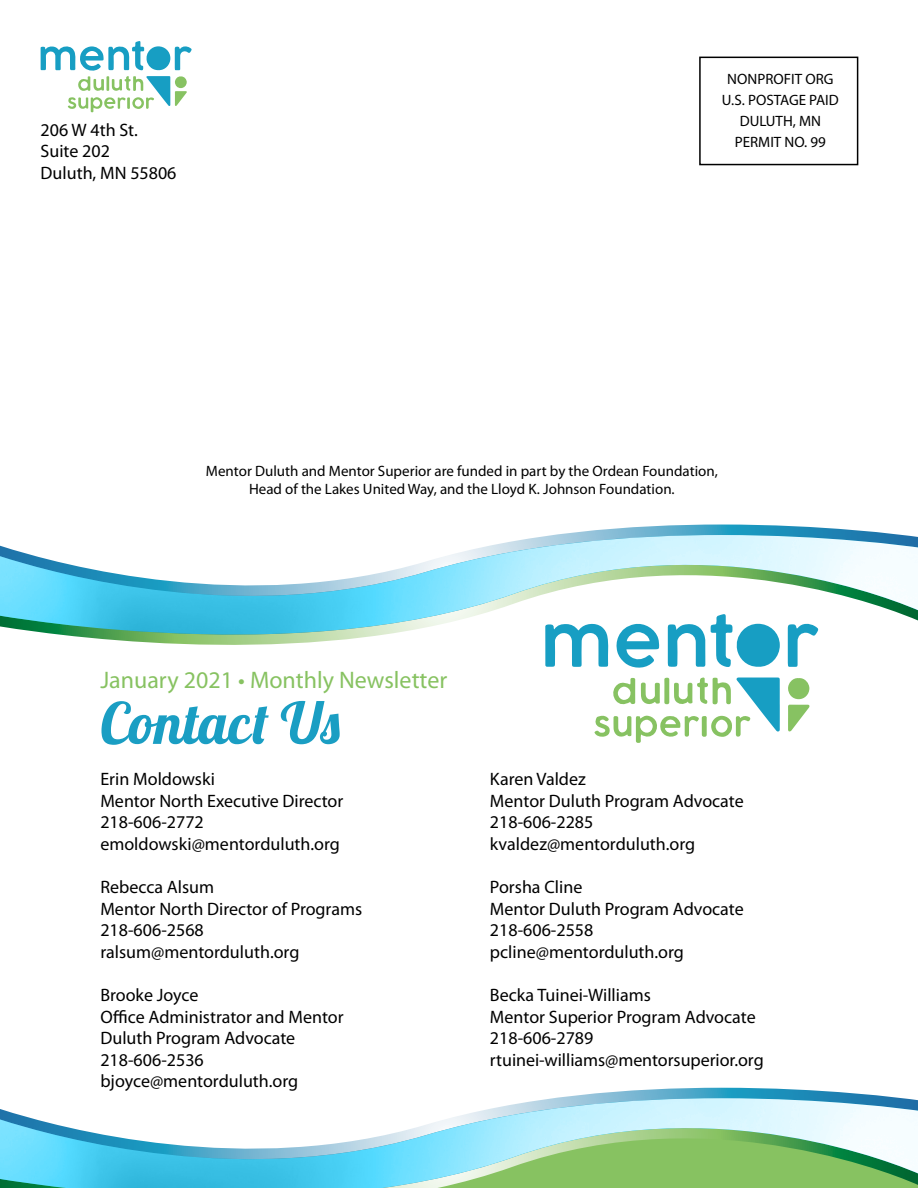
<style>
.page{position:relative;width:918px;height:1188px;background:#fff}
.page>*{position:absolute;margin:0;border:0;box-sizing:border-box;transform-origin:0 0}
.t1{font:57px "Lobster";color:#1a9ec3}
.t2{font:24px "Myriad Pro";color:#87c261}
.t3{font:18px/21.6px "Myriad Pro";color:#000}
.t4{font:15px/21px "Myriad Pro";color:#000;text-align:center}
</style>
<div class="page">
<svg style="left:41px;top:41px;width:151px;height:71px"></svg>
<svg style="left:72px;top:524px;width:812px;height:141px"></svg>
<img style="left:0;top:533px;width:918px;height:103px">
<svg style="left:545px;top:622px;width:64px;height:45px"></svg>
<svg style="left:616px;top:622px;width:43px;height:46px"></svg>
<svg style="left:788px;top:623px;width:31px;height:44px"></svg>
<svg style="left:668px;top:614px;width:112px;height:53px"></svg>
<svg style="left:788px;top:678px;width:22px;height:21px"></svg>
<svg style="left:788px;top:705px;width:22px;height:27px"></svg>
<svg style="left:594px;top:677px;width:186px;height:66px"></svg>
<svg style="left:564px;top:1087px;width:327px;height:10px"></svg>
<img style="left:0;top:1097px;width:918px;height:91px">
<div style="left:699px;top:57px;width:159px;height:108px;border:2px solid #000"></div>
<p class="t3" style="left:41px;top:119px;width:137px">206 W 4th St.<br>Suite 202<br>Duluth, MN 55806</p>
<p class="t4" style="left:722px;top:68px;width:118px">NONPROFIT ORG<br>U.S. POSTAGE PAID<br>DULUTH, MN<br>PERMIT NO. 99</p>
<p class="t4" style="left:206px;top:461px;width:513px;line-height:18px">Mentor Duluth and Mentor Superior are funded in part by the Ordean Foundation,<br>Head of the Lakes United Way, and the Lloyd K. Johnson Foundation.</p>
<h2 class="t2" style="left:100px;top:666px;width:348px">January 2021 • Monthly Newsletter</h2>
<h1 class="t1" style="left:100px;top:687px;width:243px">Contact Us</h1>
<p class="t3" style="left:100px;top:768px;width:244px">Erin Moldowski<br>Mentor North Executive Director<br>218-606-2772 emoldowski@mentorduluth.org</p>
<p class="t3" style="left:100px;top:876px;width:263px">Rebecca Alsum<br>Mentor North Director of Programs<br>218-606-2568 ralsum@mentorduluth.org</p>
<p class="t3" style="left:100px;top:984px;width:245px">Brooke Joyce<br>Office Administrator and Mentor<br>Duluth Program Advocate<br>218-606-2536 bjoyce@mentorduluth.org</p>
<p class="t3" style="left:490px;top:768px;width:255px">Karen Valdez<br>Mentor Duluth Program Advocate<br>218-606-2285 kvaldez@mentorduluth.org</p>
<p class="t3" style="left:490px;top:876px;width:255px">Porsha Cline<br>Mentor Duluth Program Advocate<br>218-606-2558 pcline@mentorduluth.org</p>
<p class="t3" style="left:490px;top:984px;width:275px">Becka Tuinei-Williams<br>Mentor Superior Program Advocate<br>218-606-2789 rtuinei-williams@mentorsuperior.org</p>
</div>
